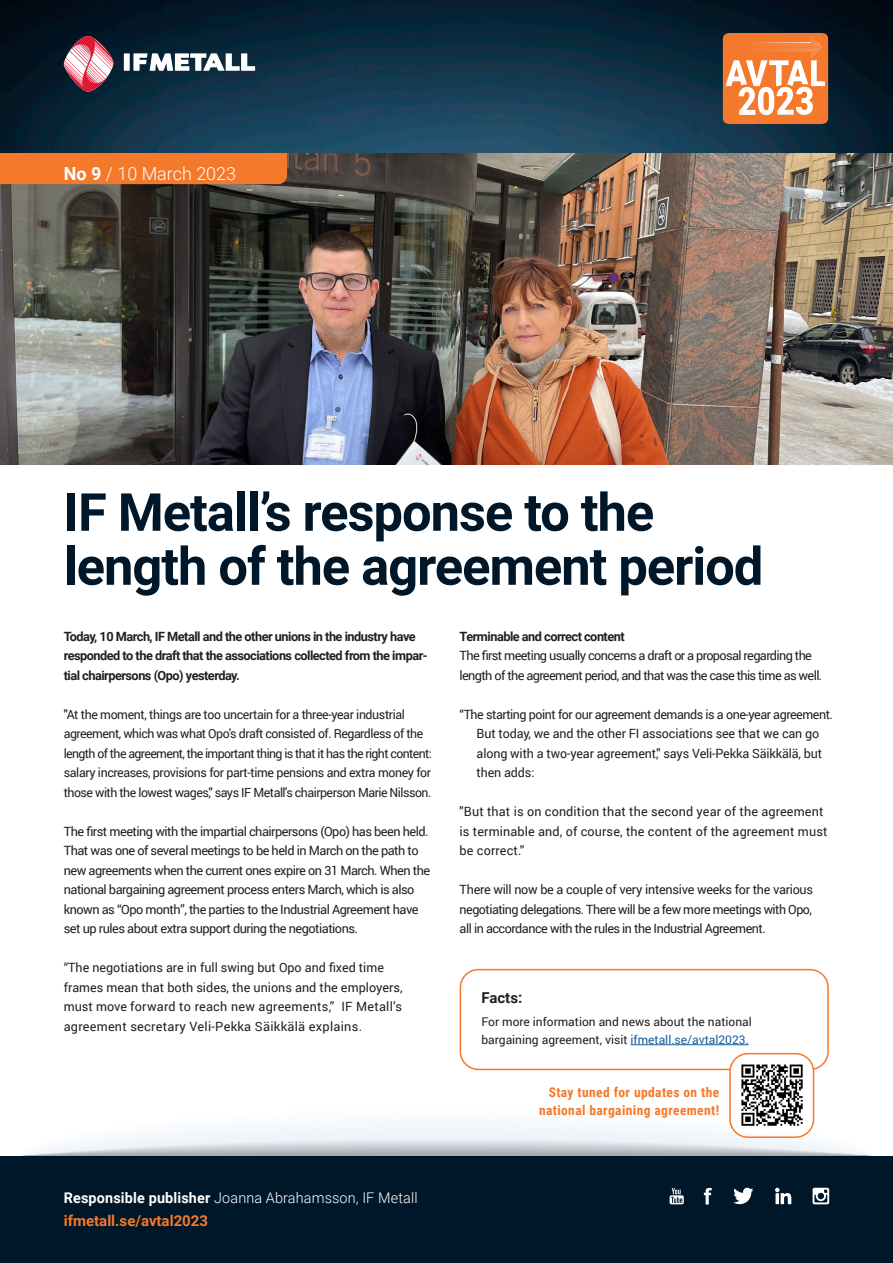
<style>
.page{position:relative;width:893px;height:1263px;background:#fff}
.page>*{position:absolute;margin:0;border:0;box-sizing:border-box;transform-origin:0 0}
.t1{font:700 52.5px/54px "Roboto";letter-spacing:-.02em;color:#00172a}
.t2{font:300 18px "Roboto";color:#fff}
.t3{font:700 15px "Roboto";color:#f4792a}
.t4{font:700 15px "Roboto";color:#231f20}
.t5{font:300 14.7px "Roboto";letter-spacing:.01em;color:#fff}
.t6{font:700 13.5px/18px "Roboto Condensed";letter-spacing:.03em;color:#f4792a;text-align:right}
.t7{font:12.75px/19.5px "Roboto";letter-spacing:-.04em;color:#231f20}
.t8{font:12.75px/19.5px "Roboto";color:#231f20}
.t9{font:700 12.75px/19.5px "Roboto";letter-spacing:-.04em;color:#231f20}
.t10{font:12.75px/19.5px "Roboto";letter-spacing:.01em;color:#231f20}
.t11{font:12.75px/19.5px "Roboto";letter-spacing:-.01em;color:#231f20}
.t12{font:12.6px/19.5px "Roboto";letter-spacing:-.04em;color:#231f20}
.t13{font:12px/18px "Roboto";color:#231f20}
.s1{font-weight:700}
.s2{color:#175d9e}
</style>
<div class="page">
<img style="left:0;top:152px;width:893px;height:312px">
<div style="left:0;top:152px;width:287px;height:32px;background:#f4792a"></div>
<img style="left:0;top:0;width:893px;height:152px">
<svg style="left:64px;top:36px;width:49px;height:56px"></svg>
<div style="left:124px;top:53px;width:6px;height:18px;background:#fff"></div>
<svg style="left:133px;top:53px;width:122px;height:18px"></svg>
<div style="left:0;top:1156px;width:893px;height:107px;background:#00172a"></div>
<svg style="left:704px;top:1188px;width:8px;height:16px"></svg>
<svg style="left:733px;top:1187px;width:20px;height:17px"></svg>
<svg style="left:813px;top:1188px;width:16px;height:16px"></svg>
<svg style="left:670px;top:1188px;width:14px;height:16px"></svg>
<svg style="left:775px;top:1188px;width:16px;height:16px"></svg>
<svg style="left:775px;top:1193px;width:4px;height:11px"></svg>
<svg style="left:21px;top:1106px;width:851px;height:50px"></svg>
<div style="left:460px;top:969px;width:369px;height:101px;border:2px solid #f4792a;border-radius:18px"></div>
<hr style="left:630px;top:1044px;width:119px;height:1px;background:#175d9e">
<hr style="left:730px;top:1068px;width:83px;height:3px;background:#fff">
<img style="left:734px;top:1058px;width:75px;height:75px">
<div style="left:729px;top:1053px;width:85px;height:85px;border:2px solid #f4792a;border-radius:18px"></div>
<svg style="left:723px;top:33px;width:105px;height:91px"></svg>
<img style="left:725px;top:36px;width:98px;height:22px">
<img style="left:729px;top:36px;width:93px;height:22px">
<img style="left:729px;top:48px;width:90px;height:9px">
<img style="left:729px;top:38px;width:90px;height:8px">
<img style="left:729px;top:40px;width:88px;height:5px">
<img style="left:729px;top:49px;width:88px;height:6px">
<img style="left:729px;top:50px;width:85px;height:3px">
<img style="left:729px;top:41px;width:85px;height:3px">
<img style="left:729px;top:51px;width:82px;height:1px">
<img style="left:729px;top:43px;width:82px;height:1px">
<p class="t2" style="left:64px;top:161px;width:174px"><span class="s1">No 9</span> / 10 March 2023</p>
<p class="t1" style="left:64px;top:483px;width:701px">IF Metall’s response to the length of the agreement period</p>
<p class="t9" style="left:64px;top:626px;width:366px">Today, 10 March, IF Metall and the other unions in the industry have responded to the draft that the associations collected from the impar&shy;tial chairpersons (Opo) yesterday.</p>
<p class="t12" style="left:64px;top:704px;width:370px">"At the moment, things are too uncertain for a three-year industrial agreement, which was what Opo's draft consisted of. Regardless of the length of the agreement, the important thing is that it has the right content: salary increases, provisions for part-time pensions and extra money for those with the lowest wages," says IF Metall's chairperson Marie Nilsson.</p>
<p class="t7" style="left:64px;top:821px;width:368px">The first meeting with the impartial chairpersons (Opo) has been held.<br>That was one of several meetings to be held in March on the path to new agreements when the current ones expire on 31 March. When the national bargaining agreement process enters March, which is also known as “Opo month”, the parties to the Industrial Agreement have set up rules about extra support during the negotiations.</p>
<p class="t8" style="left:64px;top:957px;width:340px">“The negotiations are in full swing but Opo and fixed time frames mean that both sides, the unions and the employers, must move forward to reach new agreements,” IF Metall’s agreement secretary Veli-Pekka Säikkälä explains.</p>
<p class="t9" style="left:460px;top:626px;width:167px">Terminable and correct content</p>
<p class="t7" style="left:460px;top:645px;width:364px">The first meeting usually concerns a draft or a proposal regarding the length of the agreement period, and that was the case this time as well.</p>
<p class="t7" style="left:460px;top:704px;width:375px">“The starting point for our agreement demands is a one-year agreement.</p>
<p class="t11" style="left:477px;top:723px;width:347px">But today, we and the other FI associations see that we can go along with a two-year agreement," says Veli-Pekka Säikkälä, but then adds:</p>
<p class="t10" style="left:460px;top:801px;width:369px">"But that is on condition that the second year of the agreement is terminable and, of course, the content of the agreement must be correct.”</p>
<p class="t7" style="left:460px;top:879px;width:355px;text-align:justify">There will now be a couple of very intensive weeks for the various negotiating delegations. There will be a few more meetings with Opo, all in accordance with the rules in the Industrial Agreement.</p>
<p class="t4" style="left:481px;top:987px;width:42px">Facts:</p>
<p class="t13" style="left:481px;top:1012px;width:272px">For more information and news about the national bargaining agreement, visit <span class="s2">ifmetall.se/avtal2023.</span></p>
<p class="t5" style="left:64px;top:1187px;width:355px"><span class="s1">Responsible publisher</span> Joanna Abrahamsson, IF Metall</p>
<p class="t3" style="left:64px;top:1210px;width:146px">ifmetall.se/avtal2023</p>
<p class="t6" style="left:539px;top:1083px;width:182px">Stay tuned for updates on the national bargaining agreement!</p>
</div>
